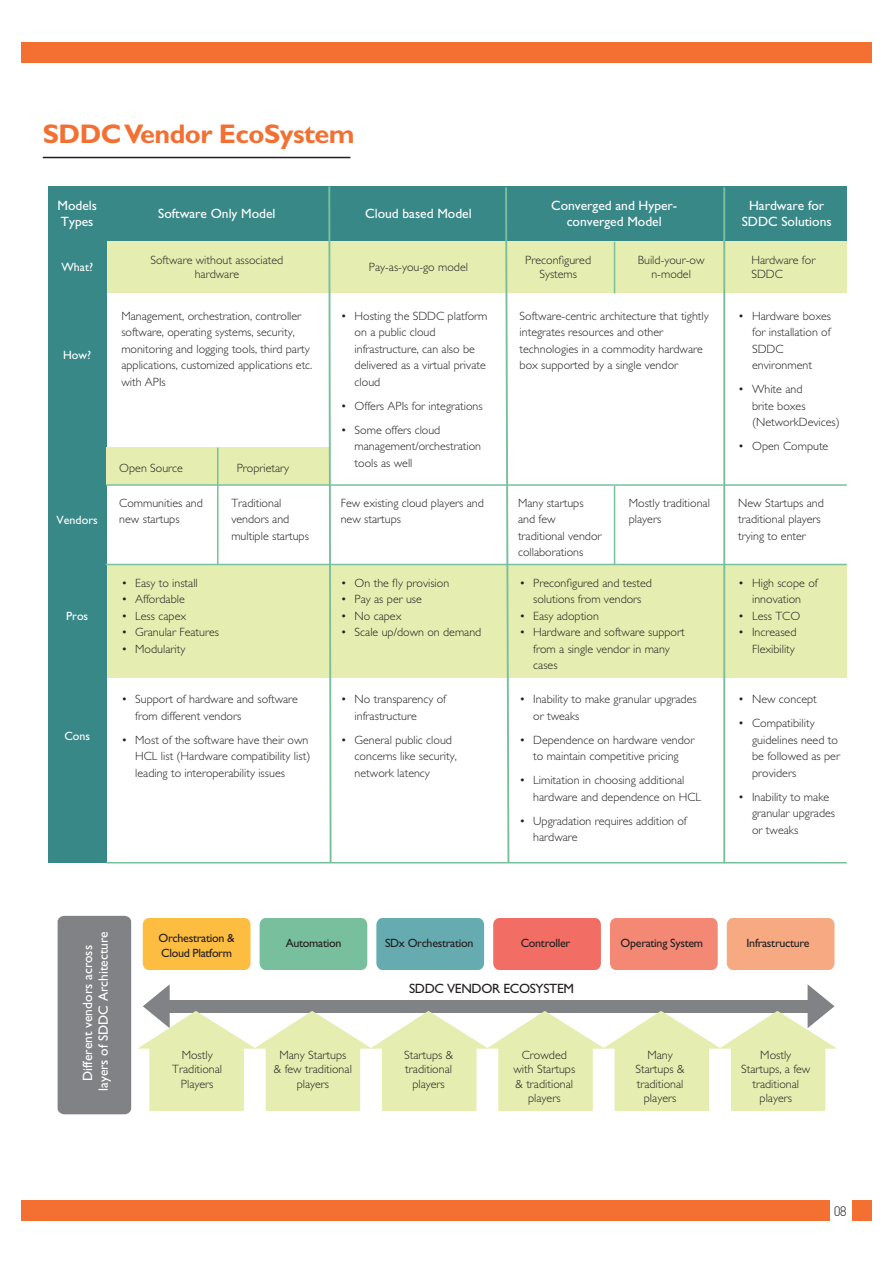
<style>
.page{position:relative;width:893px;height:1263px;background:#fff}
.page>*{position:absolute;margin:0;border:0;box-sizing:border-box;transform-origin:0 0}
.t1{font:700 27px "Gill Sans Std";letter-spacing:-.02em;color:#f37032}
.t2{font:13.5px/16.2px "Gill Sans Std";color:#fff;text-align:center}
.t3{font:13.5px "Gill Sans Std";letter-spacing:-.025em;color:#231f20}
.t4{font:300 13.5px "DIN";color:#231f20}
.t5{font:300 12px/16.5px "Gill Sans Std";color:#231f20}
.t6{font:12px/15.8px "Gill Sans Std";letter-spacing:-.025em;color:#231f20}
.t7{font:12px "Gill Sans Std";color:#fff}
</style>
<div class="page">
<div style="left:21px;top:1200px;width:851px;height:21px;background:#f37032"></div>
<div style="left:21px;top:42px;width:851px;height:20px;background:#f37032"></div>
<div style="left:830px;top:1200px;width:21px;height:21px;background:#fff"></div>
<hr style="left:43px;top:157px;width:307px;height:1px;background:#231f20">
<div style="left:106px;top:564px;width:741px;height:114px;background:#e6edb0"></div>
<div style="left:48px;top:186px;width:799px;height:56px;background:#398888"></div>
<div style="left:106px;top:242px;width:741px;height:51px;background:#e6edb0"></div>
<hr style="left:614px;top:242px;width:1px;height:51px;background:#78c09d">
<hr style="left:614px;top:486px;width:1px;height:78px;background:#78c09d">
<div style="left:48px;top:233px;width:58px;height:630px;background:#398888"></div>
<svg style="left:504px;top:187px;width:6px;height:677px"></svg>
<hr style="left:723px;top:187px;width:2px;height:676px;background:#78c09d">
<div style="left:106px;top:448px;width:223px;height:37px;background:#e6edb0"></div>
<hr style="left:217px;top:448px;width:1px;height:116px;background:#78c09d">
<hr style="left:106px;top:564px;width:741px;height:1px;background:#78c09d">
<hr style="left:106px;top:484px;width:741px;height:2px;background:#78c09d">
<hr style="left:106px;top:862px;width:741px;height:1px;background:#78c09d">
<svg style="left:327px;top:186px;width:5px;height:678px"></svg>
<div style="left:143px;top:918px;width:107px;height:52px;background:#fdbd40"></div>
<div style="left:260px;top:918px;width:107px;height:52px;background:#78c09d"></div>
<div style="left:376px;top:918px;width:108px;height:52px;background:#65abb0"></div>
<div style="left:493px;top:918px;width:108px;height:52px;background:#f26d64"></div>
<div style="left:610px;top:918px;width:108px;height:52px;background:#f38975"></div>
<div style="left:727px;top:918px;width:107px;height:52px;background:#f7aa81"></div>
<div style="left:58px;top:916px;width:73px;height:198px;background:#808285"></div>
<svg style="left:138px;top:984px;width:699px;height:127px"></svg>
<h1 class="t1" style="left:43px;top:118px;width:313px">SDDC Vendor EcoSystem</h1>
<p class="t2" style="left:57px;top:197px;width:41px;text-align:left">Models<br>Types</p>
<p class="t2" style="left:158px;top:205px;width:119px">Software Only Model</p>
<p class="t2" style="left:365px;top:205px;width:108px">Cloud based Model</p>
<p class="t2" style="left:551px;top:197px;width:128px">Converged and Hyper&shy;converged Model</p>
<p class="t2" style="left:742px;top:197px;width:91px">Hardware for<br>SDDC Solutions</p>
<p class="t7" style="left:61px;top:260px;width:33px">What?</p>
<p class="t7" style="left:63px;top:348px;width:29px">How?</p>
<p class="t7" style="left:57px;top:513px;width:43px">Vendors</p>
<p class="t7" style="left:66px;top:609px;width:24px">Pros</p>
<p class="t7" style="left:64px;top:729px;width:27px">Cons</p>
<p class="t5" style="left:525px;top:253px;width:67px;line-height:14.4px;text-align:center">Preconfigured<br>Systems</p>
<p class="t5" style="left:638px;top:253px;width:68px;line-height:14.4px;text-align:center">Build-your-ow n-model</p>
<p class="t5" style="left:150px;top:253px;width:134px;line-height:14.4px;text-align:center">Software without associated hardware</p>
<p class="t5" style="left:751px;top:253px;width:65px;line-height:14.4px">Hardware for<br>SDDC</p>
<p class="t5" style="left:369px;top:259px;width:101px">Pay-as-you-go model</p>
<p class="t5" style="left:355px;top:308px;width:134px;text-indent:-14px">• Hosting the SDDC platform on a public cloud infrastructure, can also be delivered as a virtual private cloud</p>
<p class="t5" style="left:341px;top:398px;width:144px">• Offers APIs for integrations</p>
<p class="t5" style="left:355px;top:422px;width:128px;text-indent:-14px">• Some offers cloud management/orchestration tools as well</p>
<p class="t5" style="left:341px;top:494px;width:145px">Few existing cloud players and new startups</p>
<p class="t5" style="left:520px;top:308px;width:191px">Software-centric architecture that tightly integrates resources and other technologies in a commodity hardware box supported by a single vendor</p>
<p class="t5" style="left:752px;top:308px;width:80px;text-indent:-14px">• Hardware boxes for installation of<br>SDDC environment</p>
<p class="t5" style="left:752px;top:381px;width:89px;text-indent:-14px">• White and<br>brite boxes (NetworkDevices)</p>
<p class="t5" style="left:738px;top:438px;width:92px">• Open Compute</p>
<p class="t5" style="left:121px;top:308px;width:193px">Management, orchestration, controller software, operating systems, security, monitoring and logging tools, third party applications, customized applications etc. with APIs</p>
<p class="t5" style="left:119px;top:460px;width:65px">Open Source</p>
<p class="t5" style="left:237px;top:460px;width:54px">Proprietary</p>
<p class="t5" style="left:119px;top:494px;width:85px">Communities and new startups</p>
<p class="t5" style="left:518px;top:494px;width:85px">Many startups and few traditional vendor collaborations</p>
<p class="t5" style="left:231px;top:494px;width:79px">Traditional vendors and multiple startups</p>
<p class="t5" style="left:629px;top:494px;width:83px">Mostly traditional players</p>
<p class="t5" style="left:738px;top:494px;width:87px">New Startups and traditional players trying to enter</p>
<p class="t5" style="left:738px;top:575px;width:81px;text-align:center">• High scope of innovation</p>
<p class="t5" style="left:738px;top:608px;width:63px">• Less TCO</p>
<p class="t5" style="left:738px;top:624px;width:60px;text-align:right">• Increased<br>Flexibility</p>
<p class="t5" style="left:341px;top:575px;width:110px">• On the fly provision</p>
<p class="t5" style="left:341px;top:591px;width:83px">• Pay as per use</p>
<p class="t5" style="left:341px;top:608px;width:62px">• No capex</p>
<p class="t5" style="left:341px;top:624px;width:142px">• Scale up/down on demand</p>
<p class="t5" style="left:519px;top:575px;width:134px;text-align:center">• Preconfigured and tested solutions from vendors</p>
<p class="t5" style="left:519px;top:608px;width:81px">• Easy adoption</p>
<p class="t5" style="left:533px;top:624px;width:153px;text-indent:-14px">• Hardware and software support from a single vendor in many cases</p>
<p class="t5" style="left:121px;top:575px;width:78px">• Easy to install</p>
<p class="t5" style="left:121px;top:591px;width:65px">• Affordable</p>
<p class="t5" style="left:121px;top:608px;width:66px">• Less capex</p>
<p class="t5" style="left:121px;top:624px;width:99px">• Granular Features</p>
<p class="t5" style="left:121px;top:641px;width:65px">• Modularity</p>
<p class="t5" style="left:135px;top:691px;width:164px;text-indent:-14px">• Support of hardware and software from different vendors</p>
<p class="t5" style="left:135px;top:731px;width:177px;text-indent:-14px">• Most of the software have their own<br>HCL list (Hardware compatibility list) leading to interoperability issues</p>
<p class="t5" style="left:355px;top:691px;width:93px;text-indent:-14px">• No transparency of infrastructure</p>
<p class="t5" style="left:355px;top:731px;width:104px;text-indent:-14px">• General public cloud concerns like security, network latency</p>
<p class="t5" style="left:533px;top:691px;width:165px;text-indent:-14px">• Inability to make granular upgrades or tweaks</p>
<p class="t5" style="left:519px;top:731px;width:176px;text-align:center">• Dependence on hardware vendor to maintain competitive pricing</p>
<p class="t5" style="left:533px;top:772px;width:169px;text-indent:-14px">• Limitation in choosing additional hardware and dependence on HCL</p>
<p class="t5" style="left:533px;top:812px;width:155px;text-indent:-14px">• Upgradation requires addition of hardware</p>
<p class="t5" style="left:738px;top:691px;width:80px">• New concept</p>
<p class="t5" style="left:752px;top:715px;width:89px;text-indent:-14px">• Compatibility guidelines need to be followed as per providers</p>
<p class="t5" style="left:752px;top:788px;width:85px;text-indent:-14px">• Inability to make granular upgrades or tweaks</p>
<p class="t2" style="left:80px;top:1091px;width:161px;line-height:15.8px;rotate:-90deg">Different vendors across layers of SDDC Architecture</p>
<p class="t6" style="left:159px;top:930px;width:78px">Orchestration &amp;<br>Cloud Platform</p>
<p class="t6" style="left:286px;top:936px;width:57px">Automation</p>
<p class="t6" style="left:385px;top:936px;width:90px">SDx Orchestration</p>
<p class="t6" style="left:521px;top:936px;width:51px">Controller</p>
<p class="t6" style="left:621px;top:936px;width:84px">Operating System</p>
<p class="t6" style="left:747px;top:936px;width:65px">Infrastructure</p>
<p class="t3" style="left:409px;top:980px;width:166px">SDDC VENDOR ECOSYSTEM</p>
<p class="t5" style="left:172px;top:1048px;width:52px;line-height:14.4px;text-align:center">Mostly<br>Traditional<br>Players</p>
<p class="t5" style="left:274px;top:1048px;width:79px;line-height:14.4px;text-align:center">Many Startups<br>&amp; few traditional players</p>
<p class="t5" style="left:404px;top:1048px;width:50px;line-height:14.4px;text-align:center">Startups &amp; traditional players</p>
<p class="t5" style="left:513px;top:1048px;width:63px;line-height:14.4px;text-align:center">Crowded with Startups &amp; traditional players</p>
<p class="t5" style="left:636px;top:1048px;width:50px;line-height:14.4px;text-align:center">Many<br>Startups &amp; traditional players</p>
<p class="t5" style="left:741px;top:1048px;width:71px;line-height:14.4px;text-align:center">Mostly<br>Startups, a few traditional players</p>
<p class="t4" style="left:834px;top:1202px;width:14px">08</p>
</div>
